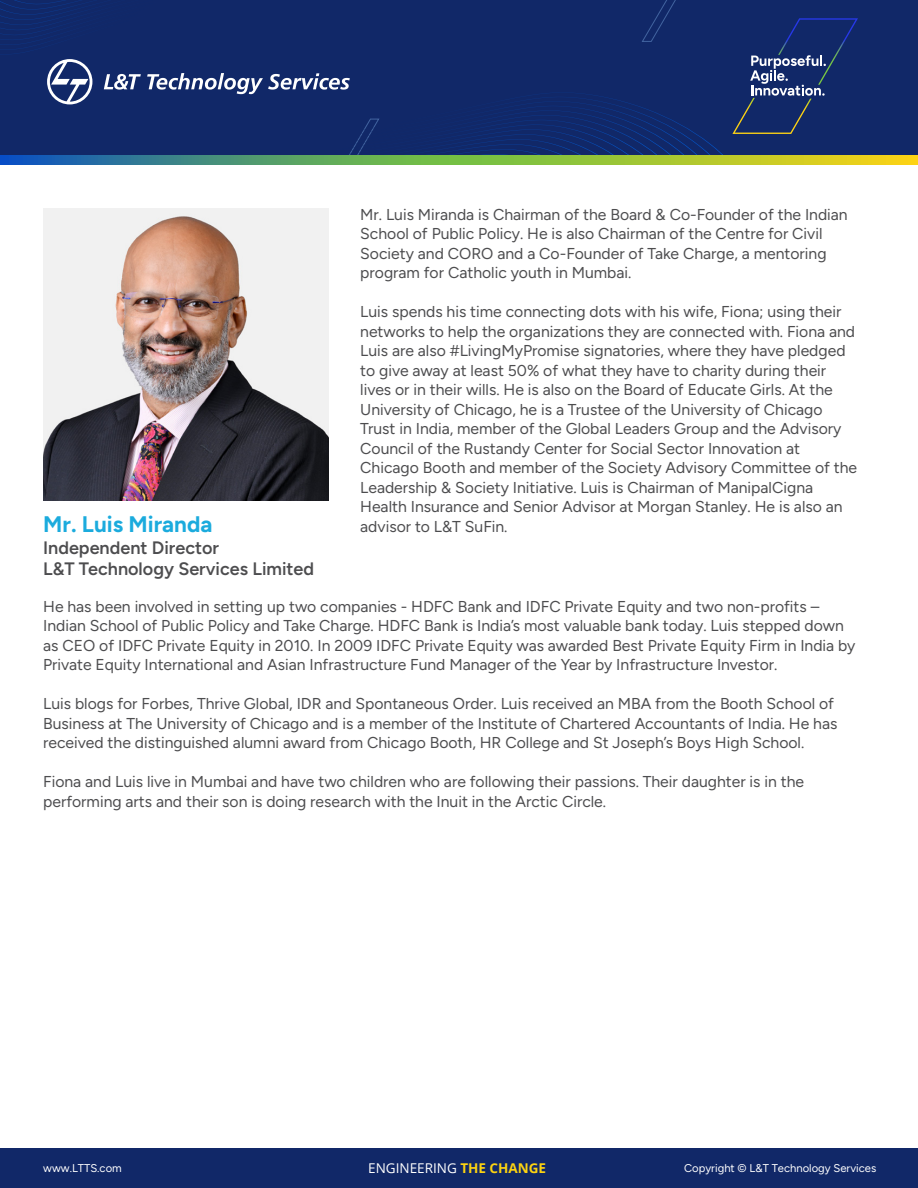
<style>
.page{position:relative;width:918px;height:1188px;background:#fff}
.page>*{position:absolute;margin:0;border:0;box-sizing:border-box;transform-origin:0 0}
.t1{font:700 22.5px "Figtree";color:#1babdd}
.t2{font:600 18px/21.6px "Figtree";color:#4d4d4f}
.t3{font:15.75px/19.5px "Figtree";color:#4d4d4f}
.t4{font:13.5px "Open Sans";color:#fff}
.t5{font:11.25px "Figtree";color:#fff}
.s1{font-weight:700;color:#fdd311}
</style>
<div class="page">
<img style="left:43px;top:209px;width:285px;height:292px">
<div style="left:0;top:1148px;width:918px;height:40px;background:#112868"></div>
<div style="left:0;top:0;width:918px;height:164px;background:#112868"></div>
<div style="left:0;top:156px;width:918px;height:9px;background:#f4d218"></div>
<svg style="left:0;top:0;width:858px;height:164px"></svg>
<p class="t3" style="left:360px;top:204px;width:489px">Mr. Luis Miranda is Chairman of the Board &amp; Co-Founder of the Indian School of Public Policy. He is also Chairman of the Centre for Civil Society and CORO and a Co-Founder of Take Charge, a mentoring program for Catholic youth in Mumbai.</p>
<p class="t3" style="left:360px;top:302px;width:498px">Luis spends his time connecting dots with his wife, Fiona; using their networks to help the organizations they are connected with. Fiona and Luis are also #LivingMyPromise signatories, where they have pledged to give away at least 50% of what they have to charity during their lives or in their wills. He is also on the Board of Educate Girls. At the University of Chicago, he is a Trustee of the University of Chicago Trust in India, member of the Global Leaders Group and the Advisory Council of the Rustandy Center for Social Sector Innovation at Chicago Booth and member of the Society Advisory Committee of the Leadership &amp; Society Initiative. Luis is Chairman of ManipalCigna Health Insurance and Senior Advisor at Morgan Stanley. He is also an</p>
<h1 class="t1" style="left:43px;top:511px;width:171px">Mr. Luis Miranda</h1>
<p class="t3" style="left:360px;top:516px;width:149px">advisor to L&amp;T SuFin.</p>
<p class="t2" style="left:43px;top:536px;width:272px">Independent Director<br>L&amp;T Technology Services Limited</p>
<p class="t3" style="left:43px;top:596px;width:814px">He has been involved in setting up two companies - HDFC Bank and IDFC Private Equity and two non-profits – Indian School of Public Policy and Take Charge. HDFC Bank is India’s most valuable bank today. Luis stepped down as CEO of IDFC Private Equity in 2010. In 2009 IDFC Private Equity was awarded Best Private Equity Firm in India by Private Equity International and Asian Infrastructure Fund Manager of the Year by Infrastructure Investor.</p>
<p class="t3" style="left:43px;top:694px;width:796px">Luis blogs for Forbes, Thrive Global, IDR and Spontaneous Order. Luis received an MBA from the Booth School of<br>Business at The University of Chicago and is a member of the Institute of Chartered Accountants of India. He has received the distinguished alumni award from Chicago Booth, HR College and St Joseph’s Boys High School.</p>
<p class="t3" style="left:43px;top:772px;width:762px">Fiona and Luis live in Mumbai and have two children who are following their passions. Their daughter is in the performing arts and their son is doing research with the Inuit in the Arctic Circle.</p>
<p class="t5" style="left:43px;top:1161px;width:80px">www.LTTS.com</p>
<p class="t4" style="left:368px;top:1159px;width:179px">ENGINEERING <span class="s1">THE CHANGE</span></p>
<p class="t5" style="left:684px;top:1161px;width:194px">Copyright © L&amp;T Technology Services</p>
</div>
